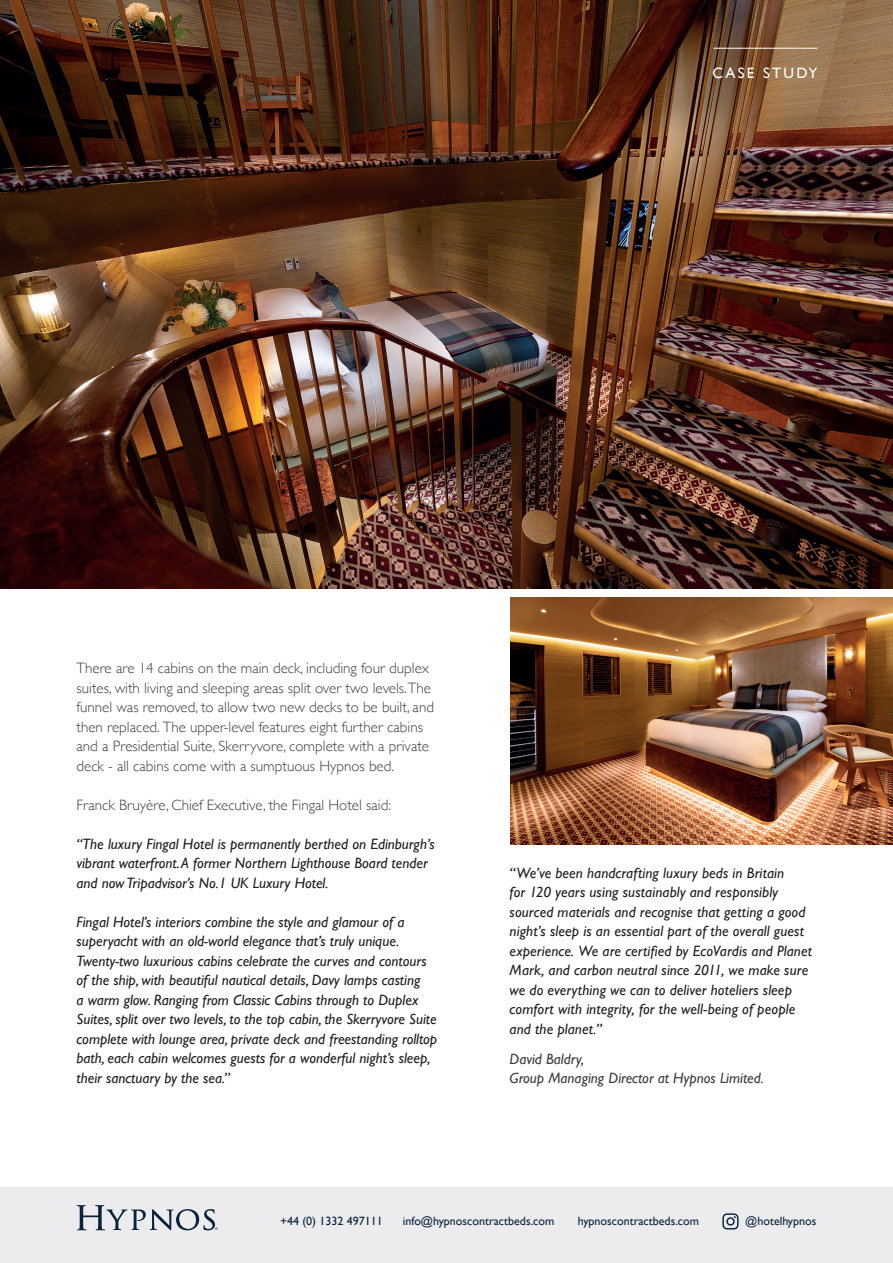
<style>
.page{position:relative;width:893px;height:1263px;background:#fff}
.page>*{position:absolute;margin:0;border:0;box-sizing:border-box;transform-origin:0 0}
.t1{font:italic 15px/19.5px "Gill Sans";color:#231f20}
.t2{font:300 15px/19.5px "Gill Sans";color:#3e3e3f}
.t3{font:italic 15px/19.5px "Gill Sans";color:#3e3e3f}
.t4{font:15px "Gill Sans";letter-spacing:.15em;color:#fff}
.t5{font:12px "Gill Sans";color:#0a233c}
</style>
<div class="page">
<img style="left:0;top:0;width:893px;height:589px">
<div style="left:0;top:1187px;width:893px;height:76px;background:#ececee"></div>
<svg style="left:722px;top:1213px;width:17px;height:16px"></svg>
<hr style="left:713px;top:48px;width:104px;height:1px;background:#fff">
<svg style="left:77px;top:1205px;width:141px;height:25px"></svg>
<img style="left:510px;top:597px;width:383px;height:247px">
<p class="t4" style="left:712px;top:64px;width:107px">CASE STUDY</p>
<p class="t2" style="left:77px;top:658px;width:359px">There are 14 cabins on the main deck, including four duplex suites, with living and sleeping areas split over two levels.The funnel was removed, to allow two new decks to be built, and then replaced. The upper-level features eight further cabins and a Presidential Suite, Skerryvore, complete with a private deck - all cabins come with a sumptuous Hypnos bed.</p>
<p class="t2" style="left:77px;top:794px;width:316px">Franck Bruyère, Chief Executive, the Fingal Hotel said:</p>
<p class="t1" style="left:77px;top:834px;width:360px">“The luxury Fingal Hotel is permanently berthed on Edinburgh’s vibrant waterfront. A former Northern Lighthouse Board tender and now Tripadvisor’s No.1 UK Luxury Hotel.</p>
<p class="t1" style="left:77px;top:912px;width:362px">Fingal Hotel’s interiors combine the style and glamour of a superyacht with an old-world elegance that’s truly unique.<br>Twenty-two luxurious cabins celebrate the curves and contours of the ship, with beautiful nautical details, Davy lamps casting<br>a warm glow. Ranging from Classic Cabins through to Duplex Suites, split over two levels, to the top cabin, the Skerryvore Suite complete with lounge area, private deck and freestanding rolltop bath, each cabin welcomes guests for a wonderful night’s sleep, their sanctuary by the sea.”</p>
<p class="t1" style="left:510px;top:863px;width:304px">“We’ve been handcrafting luxury beds in Britain<br>for 120 years using sustainably and responsibly sourced materials and recognise that getting a good night’s sleep is an essential part of the overall guest experience. We are certified by EcoVardis and Planet Mark, and carbon neutral since 2011, we make sure we do everything we can to deliver hoteliers sleep comfort with integrity, for the well-being of people and the planet.”</p>
<p class="t3" style="left:510px;top:1049px;width:256px">David Baldry,<br>Group Managing Director at Hypnos Limited.</p>
<p class="t5" style="left:280px;top:1214px;width:104px">+44 (0) 1332 497111</p>
<p class="t5" style="left:403px;top:1214px;width:153px">info@hypnoscontractbeds.com</p>
<p class="t5" style="left:578px;top:1214px;width:123px">hypnoscontractbeds.com</p>
<p class="t5" style="left:745px;top:1214px;width:73px">@hotelhypnos</p>
</div>
